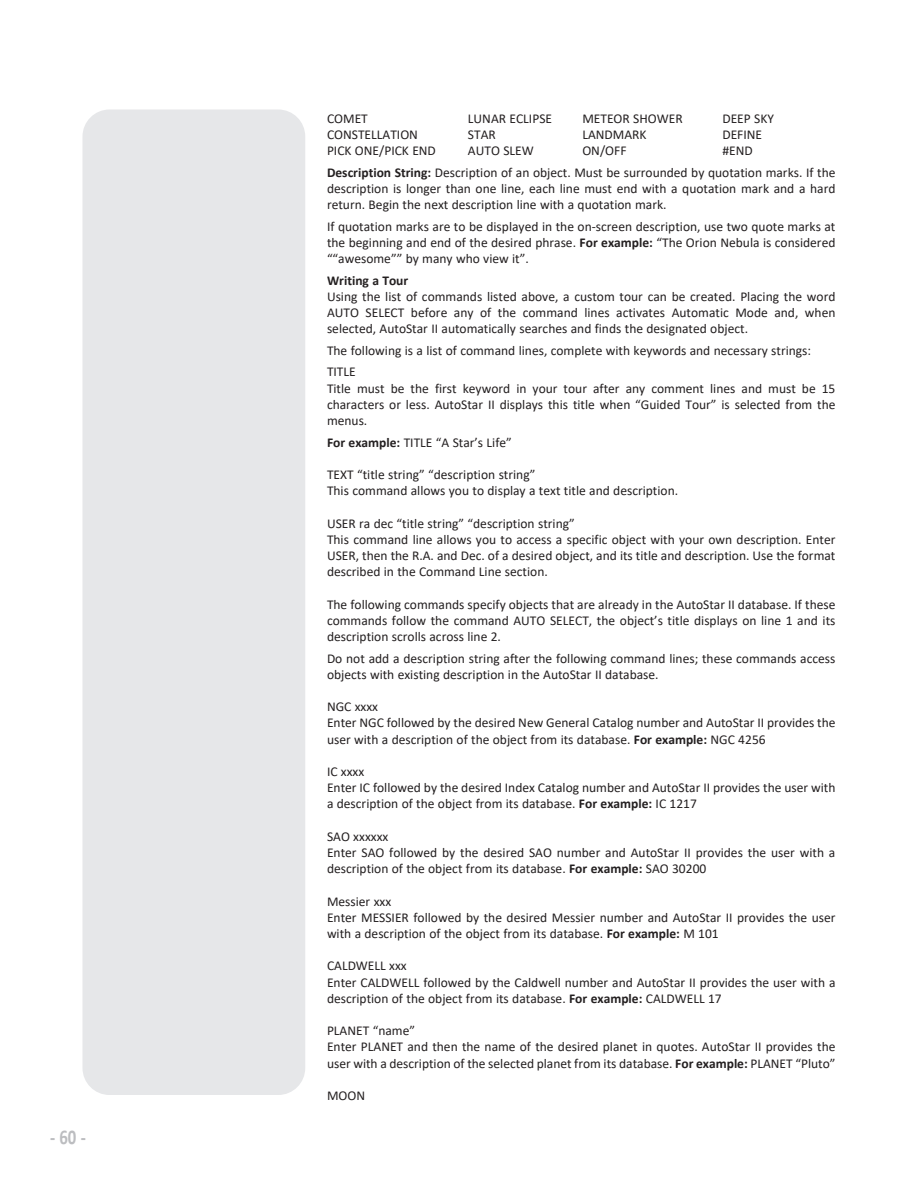
<style>
.page{position:relative;width:918px;height:1188px;background:#fff}
.page>*{position:absolute;margin:0;border:0;box-sizing:border-box;transform-origin:0 0}
.t1{font:700 21px "Calibri";color:#bcbdc0;scale:.8 1}
.t2{font:13.5px/16.2px "Calibri";color:#231f20}
.t3{font:700 13.5px "Calibri";color:#231f20}
.s1{font-weight:700}
</style>
<div class="page">
<div style="left:82px;top:109px;width:223px;height:986px;background:#e6e7e9;border-radius:27px"></div>
<p class="t1" style="left:50px;top:1122px;width:46px">- 60 -</p>
<p class="t2" style="left:327px;top:110px;width:42px">COMET</p>
<p class="t2" style="left:468px;top:110px;width:86px">LUNAR ECLIPSE</p>
<p class="t2" style="left:582px;top:110px;width:102px">METEOR SHOWER</p>
<p class="t2" style="left:722px;top:110px;width:53px">DEEP SKY</p>
<p class="t2" style="left:327px;top:126px;width:93px">CONSTELLATION</p>
<p class="t2" style="left:468px;top:126px;width:29px">STAR</p>
<p class="t2" style="left:582px;top:126px;width:66px">LANDMARK</p>
<p class="t2" style="left:722px;top:126px;width:41px">DEFINE</p>
<p class="t2" style="left:327px;top:142px;width:110px">PICK ONE/PICK END</p>
<p class="t2" style="left:468px;top:142px;width:67px">AUTO SLEW</p>
<p class="t2" style="left:582px;top:142px;width:46px">ON/OFF</p>
<p class="t2" style="left:722px;top:142px;width:32px">#END</p>
<p class="t2" style="left:327px;top:164px;width:510px;text-align:justify"><span class="s1">Description String:</span> Description of an object. Must be surrounded by quotation marks. If the description is longer than one line, each line must end with a quotation mark and a hard return. Begin the next description line with a quotation mark.</p>
<p class="t2" style="left:327px;top:218px;width:510px;text-align:justify">If quotation marks are to be displayed in the on-screen description, use two quote marks at the beginning and end of the desired phrase. <span class="s1">For example:</span> “The Orion Nebula is considered ““awesome”” by many who view it”.</p>
<p class="t3" style="left:327px;top:271px;width:83px">Writing a Tour</p>
<p class="t2" style="left:327px;top:288px;width:510px;text-align:justify">Using the list of commands listed above, a custom tour can be created. Placing the word AUTO SELECT before any of the command lines activates Automatic Mode and, when selected, AutoStar II automatically searches and finds the designated object.</p>
<p class="t2" style="left:327px;top:342px;width:486px">The following is a list of command lines, complete with keywords and necessary strings:</p>
<p class="t2" style="left:327px;top:364px;width:30px">TITLE</p>
<p class="t2" style="left:327px;top:380px;width:510px;text-align:justify">Title must be the first keyword in your tour after any comment lines and must be 15 characters or less. AutoStar II displays this title when “Guided Tour” is selected from the menus.</p>
<p class="t2" style="left:327px;top:434px;width:186px"><span class="s1">For example:</span> TITLE “A Star’s Life”</p>
<p class="t2" style="left:327px;top:466px;width:210px">TEXT “title string” “description string”</p>
<p class="t2" style="left:327px;top:482px;width:353px">This command allows you to display a text title and description.</p>
<p class="t2" style="left:327px;top:515px;width:249px">USER ra dec “title string” “description string”</p>
<p class="t2" style="left:327px;top:531px;width:510px;text-align:justify">This command line allows you to access a specific object with your own description. Enter USER, then the R.A. and Dec. of a desired object, and its title and description. Use the format described in the Command Line section.</p>
<p class="t2" style="left:327px;top:596px;width:510px;text-align:justify">The following commands specify objects that are already in the AutoStar II database. If these commands follow the command AUTO SELECT, the object’s title displays on line 1 and its description scrolls across line 2.</p>
<p class="t2" style="left:327px;top:650px;width:510px">Do not add a description string after the following command lines; these commands access objects with existing description in the AutoStar II database.</p>
<p class="t2" style="left:327px;top:698px;width:53px">NGC xxxx</p>
<p class="t2" style="left:327px;top:715px;width:510px">Enter NGC followed by the desired New General Catalog number and AutoStar II provides the user with a description of the object from its database. <span class="s1">For example:</span> NGC 4256</p>
<p class="t2" style="left:327px;top:763px;width:39px">IC xxxx</p>
<p class="t2" style="left:327px;top:779px;width:510px">Enter IC followed by the desired Index Catalog number and AutoStar II provides the user with a description of the object from its database. <span class="s1">For example:</span> IC 1217</p>
<p class="t2" style="left:327px;top:828px;width:63px">SAO xxxxxx</p>
<p class="t2" style="left:327px;top:844px;width:510px">Enter SAO followed by the desired SAO number and AutoStar II provides the user with a description of the object from its database. <span class="s1">For example:</span> SAO 30200</p>
<p class="t2" style="left:327px;top:893px;width:66px">Messier xxx</p>
<p class="t2" style="left:327px;top:909px;width:510px">Enter MESSIER followed by the desired Messier number and AutoStar II provides the user with a description of the object from its database. <span class="s1">For example:</span> M 101</p>
<p class="t2" style="left:327px;top:958px;width:81px">CALDWELL xxx</p>
<p class="t2" style="left:327px;top:974px;width:510px">Enter CALDWELL followed by the Caldwell number and AutoStar II provides the user with a description of the object from its database. <span class="s1">For example:</span> CALDWELL 17</p>
<p class="t2" style="left:327px;top:1022px;width:90px">PLANET “name”</p>
<p class="t2" style="left:327px;top:1039px;width:510px">Enter PLANET and then the name of the desired planet in quotes. AutoStar II provides the user with a description of the selected planet from its database. <span class="s1">For example:</span> PLANET “Pluto”</p>
<p class="t2" style="left:327px;top:1087px;width:40px">MOON</p>
</div>
